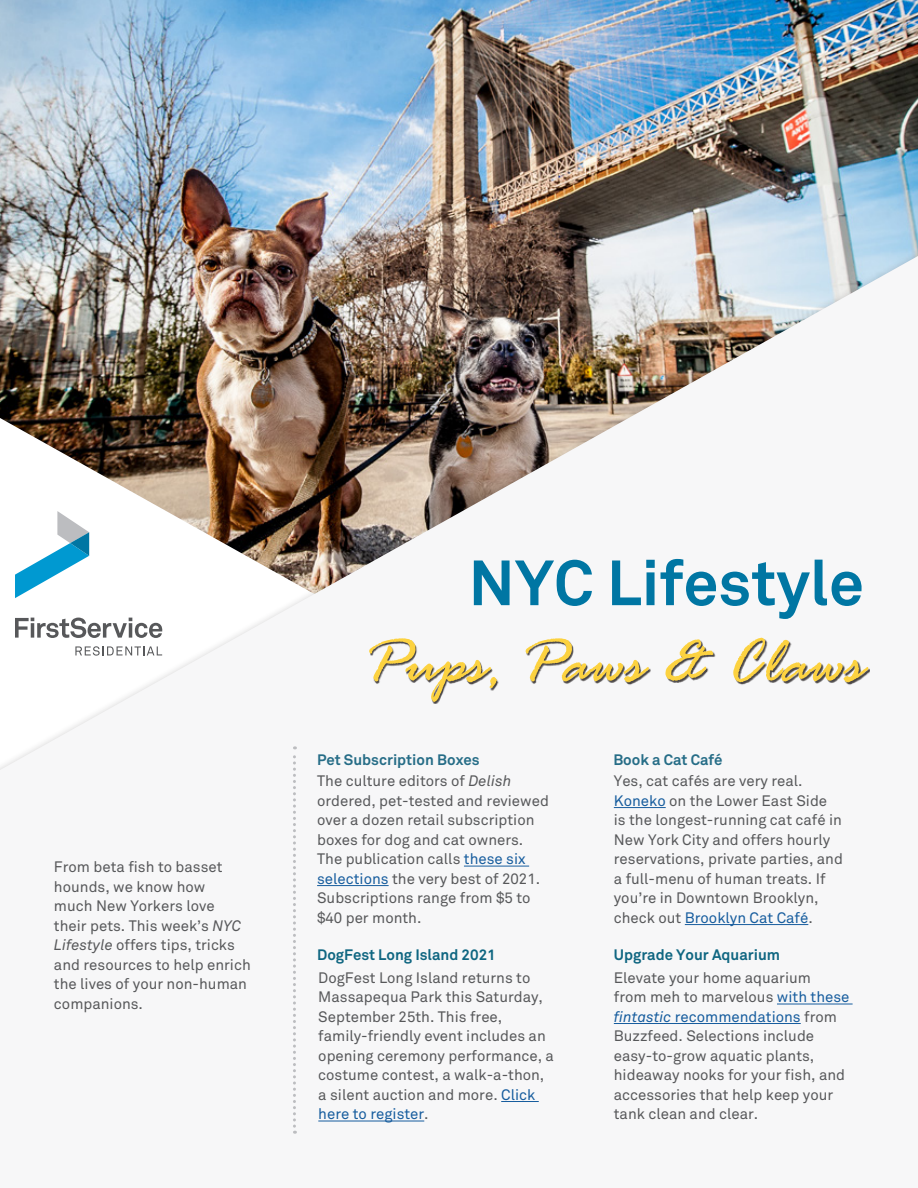
<style>
.page{position:relative;width:918px;height:1188px;background:#fff}
.page>*{position:absolute;margin:0;border:0;box-sizing:border-box;transform-origin:0 0}
.t1{font:italic 67.5px "Rage";color:#fcd240}
.t2{font:700 63px "Akkurat";color:#0076a3}
.t3{font:15px/19.5px "Akkurat";color:#57585a}
.t4{font:700 15px "Akkurat";color:#0f6681}
.t5{font:700 15px "Akkurat";color:#266d87}
.s1{font-style:italic}
.s2{color:#175d9e}
.s3{font-style:italic;color:#175d9e}
</style>
<div class="page">
<img style="left:0;top:0;width:918px;height:242px">
<img style="left:0;top:256px;width:918px;height:878px">
<svg style="left:15px;top:511px;width:74px;height:87px"></svg>
<svg style="left:15px;top:618px;width:147px;height:20px"></svg>
<svg style="left:75px;top:646px;width:87px;height:10px"></svg>
<hr style="left:464px;top:866px;width:65px;height:1px;background:#175d9e">
<hr style="left:317px;top:885px;width:72px;height:1px;background:#175d9e">
<svg style="left:293px;top:746px;width:3px;height:388px"></svg>
<hr style="left:614px;top:807px;width:52px;height:1px;background:#175d9e">
<hr style="left:685px;top:924px;width:123px;height:1px;background:#175d9e">
<hr style="left:501px;top:1101px;width:38px;height:1px;background:#175d9e">
<hr style="left:318px;top:1121px;width:106px;height:1px;background:#175d9e">
<div style="left:371px;top:639px;width:499px;height:64px;background:#231f20;opacity:.82"></div>
<hr style="left:777px;top:1004px;width:76px;height:1px;background:#175d9e">
<hr style="left:614px;top:1023px;width:187px;height:1px;background:#175d9e">
<p class="t3" style="left:54px;top:858px;width:198px">From beta fish to basset hounds, we know how<br>much New Yorkers love their pets. This week’s <span class="s1">NYC<br>Lifestyle</span> offers tips, tricks and resources to help enrich the lives of your non-human companions.</p>
<p class="t2" style="left:469px;top:543px;width:397px">NYC Lifestyle</p>
<p class="t1" style="left:363px;top:626px;width:502px">Pups, Paws &amp; Claws</p>
<p class="t5" style="left:317px;top:750px;width:164px">Pet Subscription Boxes</p>
<p class="t5" style="left:613px;top:750px;width:111px">Book a Cat Café</p>
<p class="t3" style="left:317px;top:772px;width:233px">The culture editors of <span class="s1">Delish </span>ordered, pet-tested and reviewed over a dozen retail subscription boxes for dog and cat owners.<br>The publication calls <span class="s2">these six selections</span> the very best of 2021.<br>Subscriptions range from $5 to $40 per month.</p>
<p class="t4" style="left:317px;top:945px;width:180px">DogFest Long Island 2021</p>
<p class="t3" style="left:318px;top:968px;width:237px">DogFest Long Island returns to<br>Massapequa Park this Saturday,<br>September 25th. This free, family-friendly event includes an opening ceremony performance, a costume contest, a walk-a-thon, a silent auction and more. <span class="s2">Click here to register</span>.</p>
<p class="t3" style="left:614px;top:772px;width:231px">Yes, cat cafés are very real.<br><span class="s2">Koneko</span> on the Lower East Side<br>is the longest-running cat café in<br>New York City and offers hourly reservations, private parties, and a full-menu of human treats. If you’re in Downtown Brooklyn, check out <span class="s2">Brooklyn Cat Café</span>.</p>
<p class="t4" style="left:614px;top:945px;width:168px">Upgrade Your Aquarium</p>
<p class="t3" style="left:614px;top:968px;width:237px">Elevate your home aquarium<br>from meh to marvelous <span class="s2">with these </span><span class="s3">fintastic</span> <span class="s2">recommendations</span> from<br>Buzzfeed. Selections include easy-to-grow aquatic plants, hideaway nooks for your fish, and accessories that help keep your tank clean and clear.</p>
</div>
